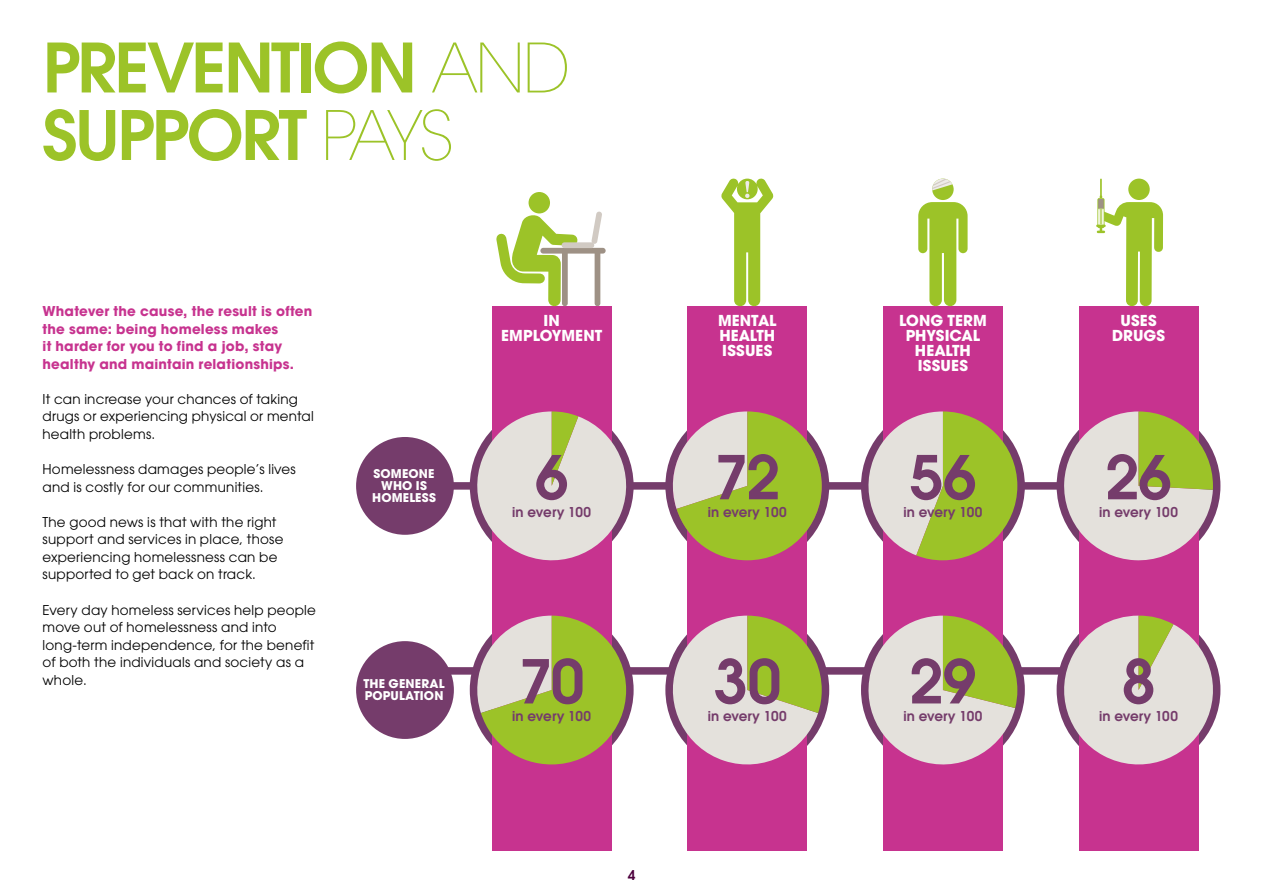
<style>
.page{position:relative;width:1263px;height:893px;background:#fff}
.page>*{position:absolute;margin:0;border:0;box-sizing:border-box;transform-origin:0 0}
.Heading_1{font:600 67.5px/67.5px "ITC Avant Garde Pro";letter-spacing:-.04em;color:#9cc328}
.Body_text{font:600 60px "ITC Avant Garde Pro";letter-spacing:-.01em;color:#753c6b}
.Body_text-2{font:700 15px/15px "ITC Avant Garde Pro";letter-spacing:.005em;color:#fff;text-align:center}
.Body_text-3{font:13.5px/17.5px "ITC Avant Garde Pro";letter-spacing:.015em;color:#000}
.Body_text-4{font:700 13.5px/17.5px "ITC Avant Garde Pro";letter-spacing:.015em;color:#c7338f}
.Body_text-5{font:600 13.5px "ITC Avant Garde Pro";letter-spacing:.005em;color:#753c6b}
.Body_text-6{font:600 13.5px "ITC Avant Garde Pro";color:#4d003d}
.Body_text-7{font:700 12px/12px "ITC Avant Garde Pro";letter-spacing:.01em;color:#fff}
.s1{font-weight:200}
</style>
<div class="page">
<div style="left:428px;top:482px;width:710px;height:8px;background:#753c6b"></div>
<div style="left:428px;top:667px;width:710px;height:8px;background:#753c6b"></div>
<div style="left:356px;top:641px;width:98px;height:98px;background:#753c6b;border-radius:50%"></div>
<div style="left:1056px;top:404px;width:164px;height:164px;border:8px solid #753c6b;border-radius:50%"></div>
<div style="left:883px;top:306px;width:119px;height:544px;background:#c7338f"></div>
<div style="left:1079px;top:306px;width:119px;height:544px;background:#c7338f"></div>
<div style="left:688px;top:306px;width:119px;height:544px;background:#c7338f"></div>
<div style="left:492px;top:306px;width:119px;height:544px;background:#c7338f"></div>
<svg style="left:721px;top:178px;width:52px;height:129px"></svg>
<div style="left:528px;top:192px;width:22px;height:21px;background:#9cc328;border-radius:50%"></div>
<svg style="left:496px;top:213px;width:82px;height:94px"></svg>
<div style="left:595px;top:249px;width:5px;height:57px;background:#9e9185;border-radius:3px"></div>
<div style="left:540px;top:248px;width:66px;height:6px;background:#9e9185;border-radius:3px"></div>
<div style="left:562px;top:242px;width:32px;height:6px;background:#d1cac3;border-radius:3px"></div>
<svg style="left:591px;top:211px;width:11px;height:33px"></svg>
<div style="left:562px;top:249px;width:6px;height:57px;background:#9e9185;border-radius:3px"></div>
<svg style="left:918px;top:179px;width:49px;height:127px"></svg>
<svg style="left:1096px;top:179px;width:67px;height:128px"></svg>
<svg style="left:467px;top:411px;width:169px;height:159px"></svg>
<svg style="left:468px;top:616px;width:158px;height:148px"></svg>
<svg style="left:664px;top:411px;width:158px;height:149px"></svg>
<svg style="left:664px;top:616px;width:158px;height:157px"></svg>
<svg style="left:859px;top:411px;width:158px;height:149px"></svg>
<svg style="left:861px;top:616px;width:156px;height:156px"></svg>
<svg style="left:1062px;top:411px;width:151px;height:151px"></svg>
<div style="left:356px;top:437px;width:98px;height:98px;background:#753c6b;border-radius:50%"></div>
<svg style="left:1053px;top:616px;width:168px;height:159px"></svg>
<p class="Heading_1" style="left:43px;top:33px;width:529px">PREVENTION <span class="s1">AND<br></span>SUPPORT <span class="s1">PAYS</span></p>
<p class="Body_text-4" style="left:43px;top:302px;width:271px">Whatever the cause, the result is often the same: being homeless makes<br>it harder for you to find a job, stay healthy and maintain relationships.</p>
<p class="Body_text-3" style="left:43px;top:390px;width:273px">It can increase your chances of taking drugs or experiencing physical or mental health problems.</p>
<p class="Body_text-3" style="left:43px;top:460px;width:255px">Homelessness damages people’s lives and is costly for our communities.</p>
<p class="Body_text-3" style="left:43px;top:513px;width:242px">The good news is that with the right support and services in place, those experiencing homelessness can be supported to get back on track.</p>
<p class="Body_text-3" style="left:43px;top:601px;width:275px">Every day homeless services help people move out of homelessness and into long-term independence, for the benefit of both the individuals and society as a whole.</p>
<p class="Body_text-7" style="left:372px;top:468px;width:65px;text-align:center">SOMEONE<br>WHO IS<br>HOMELESS</p>
<p class="Body_text-7" style="left:364px;top:678px;width:82px">THE GENERAL<br>POPULATION</p>
<p class="Body_text-2" style="left:501px;top:313px;width:102px">IN<br>EMPLOYMENT</p>
<p class="Body_text" style="left:535px;top:438px;width:35px">6</p>
<p class="Body_text-5" style="left:512px;top:503px;width:80px">in every 100</p>
<p class="Body_text" style="left:519px;top:642px;width:67px">70</p>
<p class="Body_text-5" style="left:512px;top:707px;width:80px">in every 100</p>
<p class="Body_text-6" style="left:628px;top:866px;width:9px">4</p>
<p class="Body_text-2" style="left:718px;top:313px;width:60px;text-align:justify">MENTAL HEALTH ISSUES</p>
<p class="Body_text" style="left:715px;top:438px;width:67px">72</p>
<p class="Body_text-5" style="left:708px;top:503px;width:80px">in every 100</p>
<p class="Body_text" style="left:713px;top:642px;width:69px">30</p>
<p class="Body_text-5" style="left:708px;top:707px;width:80px">in every 100</p>
<p class="Body_text-2" style="left:899px;top:313px;width:89px">LONG TERM<br>PHYSICAL<br>HEALTH<br>ISSUES</p>
<p class="Body_text-2" style="left:1112px;top:313px;width:54px">USES<br>DRUGS</p>
<p class="Body_text" style="left:909px;top:438px;width:69px">56</p>
<p class="Body_text-5" style="left:903px;top:503px;width:80px">in every 100</p>
<p class="Body_text" style="left:909px;top:642px;width:68px">29</p>
<p class="Body_text-5" style="left:903px;top:707px;width:80px">in every 100</p>
<p class="Body_text" style="left:1105px;top:438px;width:68px">26</p>
<p class="Body_text-5" style="left:1099px;top:503px;width:80px">in every 100</p>
<p class="Body_text" style="left:1122px;top:642px;width:35px">8</p>
<p class="Body_text-5" style="left:1099px;top:707px;width:80px">in every 100</p>
</div>
